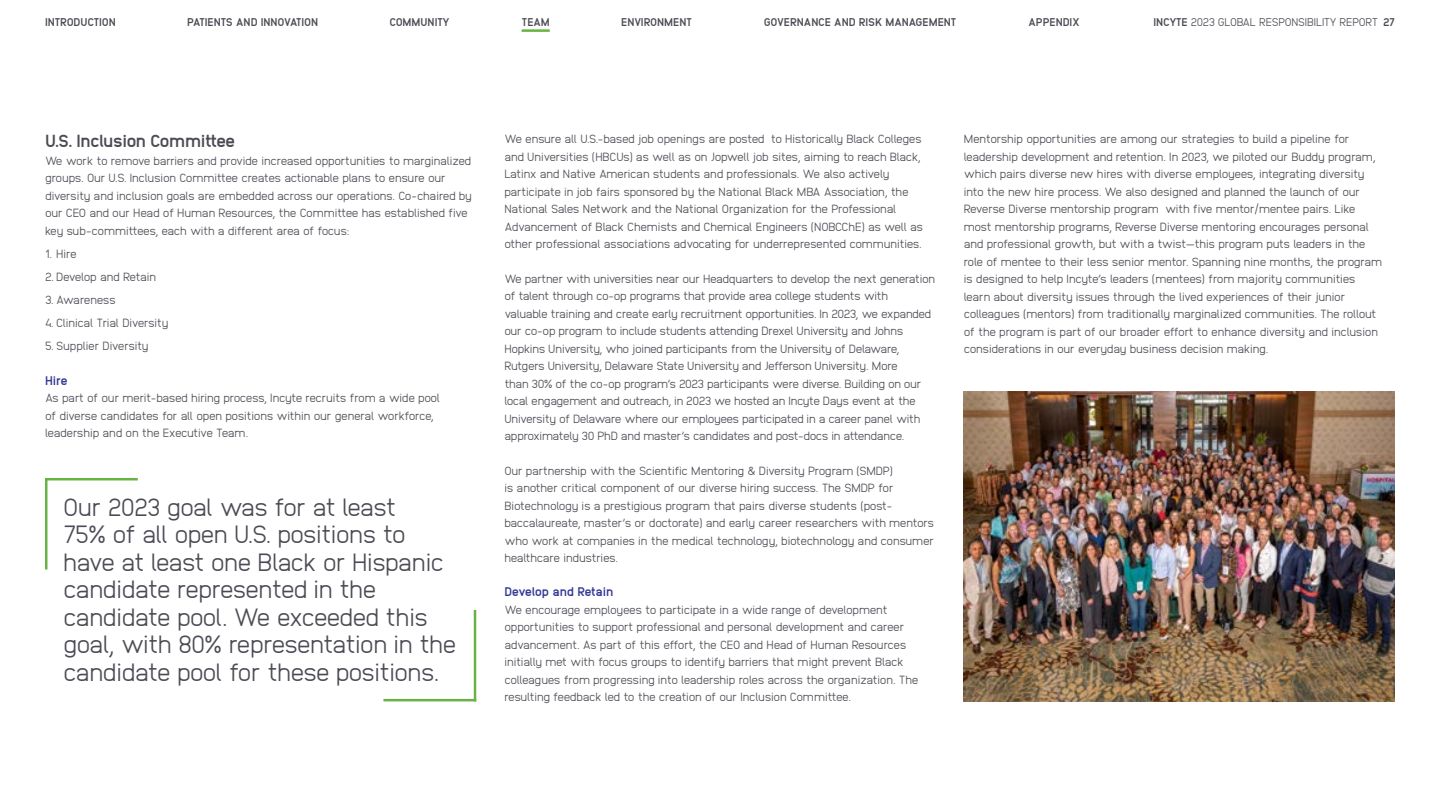
<style>
.page{position:relative;width:1440px;height:810px;background:#fff}
.page>*{position:absolute;margin:0;border:0;box-sizing:border-box;transform-origin:0 0}
.Callout_26pt{font:300 25px/27.5px "Anodina";letter-spacing:-.04em;color:#4b4b54}
.t1{font:800 17.5px "Anodina";letter-spacing:-.045em;color:#4b4b54}
.t2{font:800 12.5px "Anodina";letter-spacing:-.03em;color:#343896}
.INCYTE_main_body_copy{font:300 11.88px/17.5px "Anodina";letter-spacing:-.03em;color:#4b4b54}
.INCYTE_main_body_copy-2{font:300 11.88px "Anodina";letter-spacing:-.05em;color:#4b4b54}
.t3{font:800 11.25px "Anodina";letter-spacing:-.025em;color:#4b4b54}
.t4{font:300 11.25px "Anodina";letter-spacing:-.025em;color:#4b4b54}
.s1{font-weight:800}
</style>
<div class="page">
<hr style="left:522px;top:29px;width:28px;height:3px;background:#69b345">
<hr style="left:383px;top:699px;width:93px;height:2px;background:#69b345">
<hr style="left:474px;top:610px;width:2px;height:91px;background:#69b345">
<hr style="left:45px;top:478px;width:93px;height:2px;background:#69b345">
<hr style="left:45px;top:478px;width:3px;height:92px;background:#69b345">
<img style="left:964px;top:392px;width:431px;height:309px">
<p class="t3" style="left:45px;top:14px;width:72px">INTRODUCTION</p>
<p class="t3" style="left:187px;top:14px;width:132px">PATIENTS AND INNOVATION</p>
<p class="t3" style="left:390px;top:14px;width:62px">COMMUNITY</p>
<p class="t3" style="left:522px;top:14px;width:30px">TEAM</p>
<p class="t3" style="left:621px;top:14px;width:72px">ENVIRONMENT</p>
<p class="t3" style="left:764px;top:14px;width:194px">GOVERNANCE AND RISK MANAGEMENT</p>
<p class="t3" style="left:1028px;top:14px;width:53px">APPENDIX</p>
<p class="t4" style="left:1153px;top:14px;width:243px"><span class="s1">INCYTE</span> 2023 GLOBAL RESPONSIBILITY REPORT <span class="s1">27</span></p>
<h3 class="t1" style="left:45px;top:129px;width:192px">U.S. Inclusion Committee</h3>
<p class="INCYTE_main_body_copy" style="left:45px;top:151px;width:429px">We work to remove barriers and provide increased opportunities to marginalized groups. Our U.S. Inclusion Committee creates actionable plans to ensure our diversity and inclusion goals are embedded across our operations. Co-chaired by our CEO and our Head of Human Resources, the Committee has established five key sub-committees, each with a different area of focus:</p>
<p class="INCYTE_main_body_copy" style="left:45px;top:244px;width:33px">1. Hire</p>
<p class="INCYTE_main_body_copy" style="left:45px;top:268px;width:113px">2. Develop and Retain</p>
<p class="INCYTE_main_body_copy-2" style="left:45px;top:291px;width:72px">3. Awareness</p>
<p class="INCYTE_main_body_copy" style="left:45px;top:314px;width:125px">4. Clinical Trial Diversity</p>
<p class="INCYTE_main_body_copy" style="left:45px;top:337px;width:105px">5. Supplier Diversity</p>
<p class="t2" style="left:45px;top:371px;width:24px">Hire</p>
<p class="INCYTE_main_body_copy" style="left:45px;top:389px;width:397px">As part of our merit-based hiring process, Incyte recruits from a wide pool of diverse candidates for all open positions within our general workforce, leadership and on the Executive Team.</p>
<p class="Callout_26pt" style="left:63px;top:492px;width:395px">Our 2023 goal was for at least<br>75% of all open U.S. positions to have at least one Black or Hispanic candidate represented in the candidate pool. We exceeded this goal, with 80% representation in the candidate pool for these positions.</p>
<p class="INCYTE_main_body_copy" style="left:504px;top:130px;width:421px">We ensure all U.S.-based job openings are posted to Historically Black Colleges and Universities (HBCUs) as well as on Jopwell job sites, aiming to reach Black, Latinx and Native American students and professionals. We also actively participate in job fairs sponsored by the National Black MBA Association, the National Sales Network and the National Organization for the Professional Advancement of Black Chemists and Chemical Engineers (NOBCChE) as well as other professional associations advocating for underrepresented communities.</p>
<p class="INCYTE_main_body_copy" style="left:504px;top:269px;width:432px">We partner with universities near our Headquarters to develop the next generation of talent through co-op programs that provide area college students with<br>valuable training and create early recruitment opportunities. In 2023, we expanded our co-op program to include students attending Drexel University and Johns Hopkins University, who joined participants from the University of Delaware, Rutgers University, Delaware State University and Jefferson University. More<br>than 30% of the co-op program’s 2023 participants were diverse. Building on our local engagement and outreach, in 2023 we hosted an Incyte Days event at the University of Delaware where our employees participated in a career panel with approximately 30 PhD and master’s candidates and post-docs in attendance.</p>
<p class="INCYTE_main_body_copy" style="left:504px;top:461px;width:431px">Our partnership with the Scientific Mentoring &amp; Diversity Program (SMDP)<br>is another critical component of our diverse hiring success. The SMDP for Biotechnology is a prestigious program that pairs diverse students (post&shy;baccalaureate, master’s or doctorate) and early career researchers with mentors who work at companies in the medical technology, biotechnology and consumer healthcare industries.</p>
<p class="t2" style="left:504px;top:583px;width:111px">Develop and Retain</p>
<p class="INCYTE_main_body_copy" style="left:504px;top:601px;width:416px">We encourage employees to participate in a wide range of development opportunities to support professional and personal development and career advancement. As part of this effort, the CEO and Head of Human Resources initially met with focus groups to identify barriers that might prevent Black colleagues from progressing into leadership roles across the organization. The resulting feedback led to the creation of our Inclusion Committee.</p>
<p class="INCYTE_main_body_copy" style="left:964px;top:130px;width:420px">Mentorship opportunities are among our strategies to build a pipeline for leadership development and retention. In 2023, we piloted our Buddy program, which pairs diverse new hires with diverse employees, integrating diversity into the new hire process. We also designed and planned the launch of our Reverse Diverse mentorship program with five mentor/mentee pairs. Like most mentorship programs, Reverse Diverse mentoring encourages personal and professional growth, but with a twist—this program puts leaders in the role of mentee to their less senior mentor. Spanning nine months, the program is designed to help Incyte’s leaders (mentees) from majority communities learn about diversity issues through the lived experiences of their junior colleagues (mentors) from traditionally marginalized communities. The rollout of the program is part of our broader effort to enhance diversity and inclusion considerations in our everyday business decision making.</p>
</div>
